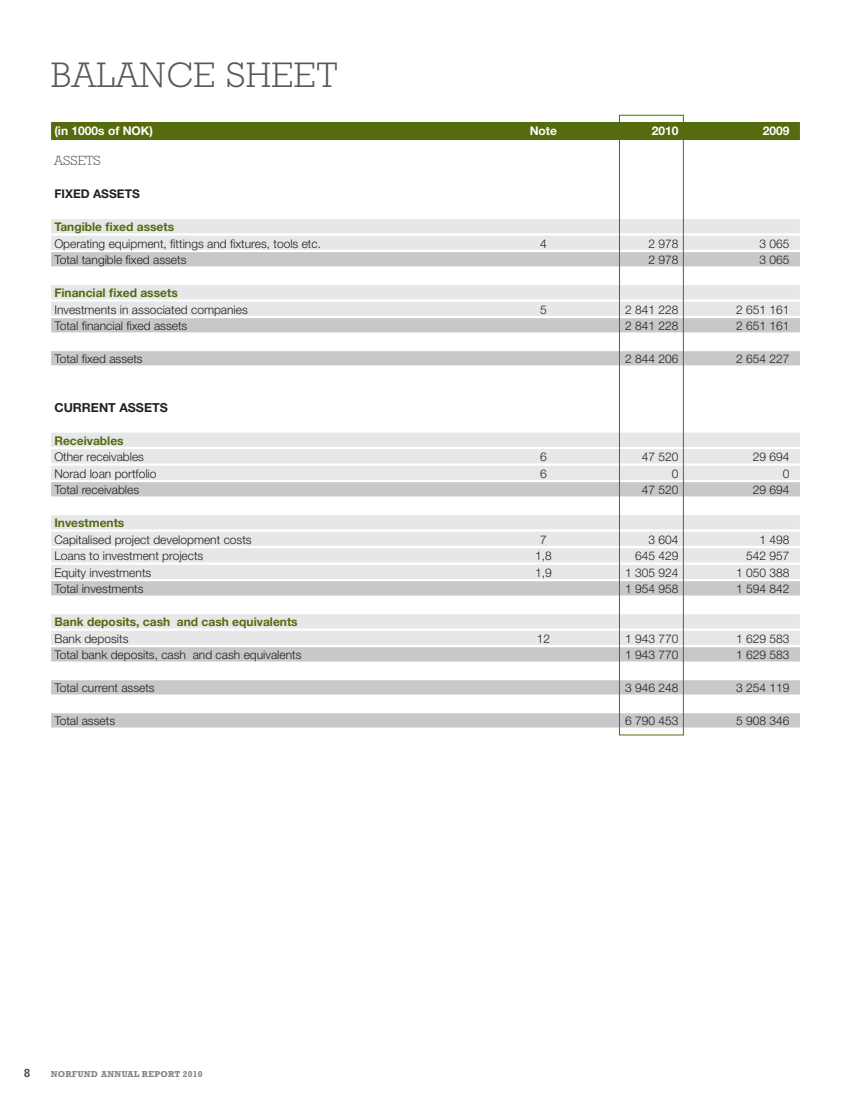
<style>
.page{position:relative;width:851px;height:1106px;background:#fff}
.page>*{position:absolute;margin:0;border:0;box-sizing:border-box;transform-origin:0 0}
.t1{font:300 36px "Rockwell";letter-spacing:.02em;color:#57585a}
.t2{font:300 13.5px "Rockwell";color:#57585a}
.t3{font:700 12.45px "Helvetica Neue";color:#231f20}
.t4{font:300 12px "Helvetica Neue";color:#231f20}
.t5{font:700 12px "Helvetica Neue";color:#556b0e}
.t6{font:700 12px "Helvetica Neue";color:#fff}
.t7{font:700 12px "Helvetica Neue";color:#231f20}
.t8{font:700 12px "Rockwell";color:#57585a}
.t9{font:700 8.7px "Rockwell";letter-spacing:.02em;color:#808285}
</style>
<div class="page">
<div style="left:51px;top:122px;width:748px;height:18px;background:#556b0e"></div>
<div style="left:51px;top:219px;width:748px;height:14px;background:#e6e7e9"></div>
<div style="left:51px;top:236px;width:748px;height:14px;background:#e6e7e9"></div>
<div style="left:51px;top:252px;width:748px;height:14px;background:#c7c8ca"></div>
<div style="left:51px;top:285px;width:748px;height:14px;background:#e6e7e9"></div>
<div style="left:51px;top:302px;width:748px;height:14px;background:#e6e7e9"></div>
<div style="left:51px;top:318px;width:748px;height:14px;background:#c7c8ca"></div>
<div style="left:51px;top:351px;width:748px;height:14px;background:#c7c8ca"></div>
<div style="left:51px;top:432px;width:748px;height:15px;background:#e6e7e9"></div>
<div style="left:51px;top:449px;width:748px;height:14px;background:#e6e7e9"></div>
<div style="left:51px;top:465px;width:748px;height:15px;background:#e6e7e9"></div>
<div style="left:51px;top:482px;width:748px;height:14px;background:#c7c8ca"></div>
<div style="left:51px;top:515px;width:748px;height:14px;background:#e6e7e9"></div>
<div style="left:51px;top:531px;width:748px;height:15px;background:#e6e7e9"></div>
<div style="left:51px;top:548px;width:748px;height:14px;background:#e6e7e9"></div>
<div style="left:51px;top:564px;width:748px;height:15px;background:#e6e7e9"></div>
<div style="left:51px;top:581px;width:748px;height:14px;background:#c7c8ca"></div>
<div style="left:51px;top:614px;width:748px;height:14px;background:#e6e7e9"></div>
<div style="left:51px;top:630px;width:748px;height:15px;background:#e6e7e9"></div>
<div style="left:51px;top:647px;width:748px;height:14px;background:#c7c8ca"></div>
<div style="left:51px;top:680px;width:748px;height:14px;background:#c7c8ca"></div>
<div style="left:51px;top:713px;width:748px;height:14px;background:#c7c8ca"></div>
<div style="left:619px;top:115px;width:64px;height:620px;border:1px solid #556b0e"></div>
<h1 class="t1" style="left:51px;top:54px;width:288px">BALANCE SHEET</h1>
<p class="t6" style="left:54px;top:123px;width:100px">(in 1000s of NOK)</p>
<p class="t6" style="left:529px;top:123px;width:29px">Note</p>
<p class="t6" style="left:651px;top:123px;width:28px">2010</p>
<p class="t6" style="left:762px;top:123px;width:28px">2009</p>
<p class="t2" style="left:54px;top:153px;width:48px">ASSETS</p>
<p class="t7" style="left:54px;top:186px;width:48px">Fixed assets</p>
<p class="t5" style="left:54px;top:219px;width:121px">Tangible fixed assets</p>
<p class="t4" style="left:54px;top:236px;width:268px">Operating equipment, fittings and fixtures, tools etc.</p>
<p class="t4" style="left:540px;top:236px;width:8px">4</p>
<p class="t4" style="left:648px;top:236px;width:32px">2 978</p>
<p class="t4" style="left:759px;top:236px;width:32px">3 065</p>
<p class="t4" style="left:54px;top:253px;width:134px">Total tangible fixed assets</p>
<p class="t4" style="left:648px;top:253px;width:32px">2 978</p>
<p class="t4" style="left:759px;top:253px;width:32px">3 065</p>
<p class="t5" style="left:54px;top:285px;width:125px">Financial fixed assets</p>
<p class="t4" style="left:54px;top:302px;width:195px">Investments in associated companies</p>
<p class="t4" style="left:540px;top:302px;width:8px">5</p>
<p class="t4" style="left:625px;top:302px;width:55px">2 841 228</p>
<p class="t4" style="left:736px;top:302px;width:55px">2 651 161</p>
<p class="t4" style="left:54px;top:319px;width:134px">Total financial fixed assets</p>
<p class="t4" style="left:625px;top:319px;width:55px">2 841 228</p>
<p class="t4" style="left:736px;top:319px;width:55px">2 651 161</p>
<p class="t4" style="left:54px;top:352px;width:90px">Total fixed assets</p>
<p class="t4" style="left:625px;top:352px;width:55px">2 844 206</p>
<p class="t4" style="left:736px;top:352px;width:55px">2 654 227</p>
<p class="t3" style="left:54px;top:399px;width:28px">Current</p>
<p class="t3" style="left:119px;top:399px;width:10px">assets</p>
<p class="t5" style="left:54px;top:433px;width:71px">Receivables</p>
<p class="t4" style="left:54px;top:449px;width:91px">Other receivables</p>
<p class="t4" style="left:540px;top:449px;width:8px">6</p>
<p class="t4" style="left:641px;top:449px;width:38px">47 520</p>
<p class="t4" style="left:752px;top:449px;width:38px">29 694</p>
<p class="t4" style="left:54px;top:466px;width:104px">Norad loan portfolio</p>
<p class="t4" style="left:540px;top:466px;width:8px">6</p>
<p class="t4" style="left:671px;top:466px;width:8px">0</p>
<p class="t4" style="left:782px;top:466px;width:8px">0</p>
<p class="t4" style="left:54px;top:482px;width:86px">Total receivables</p>
<p class="t4" style="left:641px;top:482px;width:38px">47 520</p>
<p class="t4" style="left:752px;top:482px;width:38px">29 694</p>
<p class="t5" style="left:54px;top:515px;width:71px">Investments</p>
<p class="t4" style="left:54px;top:532px;width:199px">Capitalised project development costs</p>
<p class="t4" style="left:540px;top:532px;width:8px">7</p>
<p class="t4" style="left:648px;top:532px;width:32px">3 604</p>
<p class="t4" style="left:759px;top:532px;width:32px">1 498</p>
<p class="t4" style="left:54px;top:548px;width:150px">Loans to investment projects</p>
<p class="t4" style="left:535px;top:548px;width:18px">1,8</p>
<p class="t4" style="left:635px;top:548px;width:45px">645 429</p>
<p class="t4" style="left:746px;top:548px;width:45px">542 957</p>
<p class="t4" style="left:54px;top:565px;width:98px">Equity investments</p>
<p class="t4" style="left:535px;top:565px;width:18px">1,9</p>
<p class="t4" style="left:625px;top:565px;width:55px">1 305 924</p>
<p class="t4" style="left:736px;top:565px;width:55px">1 050 388</p>
<p class="t4" style="left:54px;top:581px;width:91px">Total investments</p>
<p class="t4" style="left:625px;top:581px;width:55px">1 954 958</p>
<p class="t4" style="left:736px;top:581px;width:55px">1 594 842</p>
<p class="t5" style="left:54px;top:614px;width:245px">Bank deposits, cash and cash equivalents</p>
<p class="t4" style="left:54px;top:631px;width:76px">Bank deposits</p>
<p class="t4" style="left:536px;top:631px;width:15px">12</p>
<p class="t4" style="left:625px;top:631px;width:55px">1 943 770</p>
<p class="t4" style="left:736px;top:631px;width:55px">1 629 583</p>
<p class="t4" style="left:54px;top:647px;width:248px">Total bank deposits, cash and cash equivalents</p>
<p class="t4" style="left:625px;top:647px;width:55px">1 943 770</p>
<p class="t4" style="left:736px;top:647px;width:55px">1 629 583</p>
<p class="t4" style="left:54px;top:680px;width:102px">Total current assets</p>
<p class="t4" style="left:625px;top:680px;width:55px">3 946 248</p>
<p class="t4" style="left:736px;top:680px;width:55px">3 254 119</p>
<p class="t4" style="left:54px;top:713px;width:62px">Total assets</p>
<p class="t4" style="left:625px;top:713px;width:55px">6 790 453</p>
<p class="t4" style="left:736px;top:713px;width:55px">5 908 346</p>
<p class="t8" style="left:24px;top:1066px;width:8px">8</p>
<p class="t9" style="left:51px;top:1069px;width:153px">NORFUND ANNUAL REPORT 2010</p>
</div>
